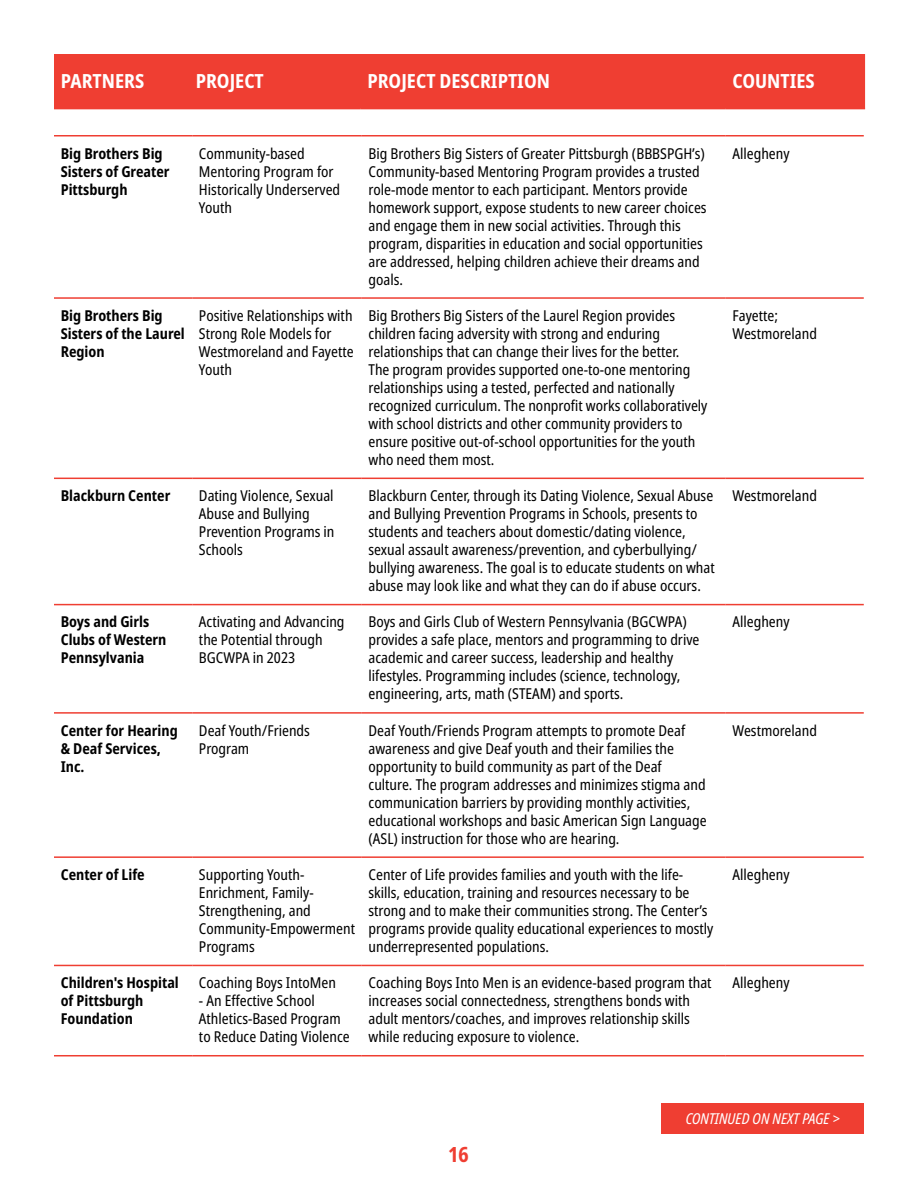
<style>
.page{position:relative;width:918px;height:1188px;background:#fff}
.page>*{position:absolute;margin:0;border:0;box-sizing:border-box;transform-origin:0 0}
.t1{font:700 21px "Noto Sans Condensed";color:#ef3e32}
.t2{font:700 19.5px "Noto Sans Condensed";color:#fff}
.t3{font:15px/18px "Noto Sans Condensed";color:#000}
.t4{font:700 15px/18px "Noto Sans Condensed";color:#000}
.t5{font:italic 15px "Noto Sans Condensed";color:#fff}
</style>
<div class="page">
<hr style="left:54px;top:135px;width:138px;height:1px;background:#ef3e32">
<hr style="left:192px;top:135px;width:170px;height:1px;background:#ef3e32">
<hr style="left:362px;top:135px;width:364px;height:1px;background:#ef3e32">
<hr style="left:54px;top:297px;width:138px;height:2px;background:#ef3e32">
<hr style="left:192px;top:297px;width:170px;height:2px;background:#ef3e32">
<hr style="left:362px;top:297px;width:364px;height:2px;background:#ef3e32">
<hr style="left:54px;top:478px;width:138px;height:1px;background:#ef3e32">
<hr style="left:192px;top:478px;width:170px;height:1px;background:#ef3e32">
<hr style="left:362px;top:478px;width:364px;height:1px;background:#ef3e32">
<hr style="left:54px;top:604px;width:138px;height:1px;background:#ef3e32">
<hr style="left:192px;top:604px;width:170px;height:1px;background:#ef3e32">
<hr style="left:362px;top:604px;width:364px;height:1px;background:#ef3e32">
<hr style="left:54px;top:712px;width:138px;height:2px;background:#ef3e32">
<hr style="left:192px;top:712px;width:170px;height:2px;background:#ef3e32">
<hr style="left:362px;top:712px;width:364px;height:2px;background:#ef3e32">
<hr style="left:54px;top:856px;width:138px;height:2px;background:#ef3e32">
<hr style="left:192px;top:856px;width:170px;height:2px;background:#ef3e32">
<hr style="left:362px;top:856px;width:364px;height:2px;background:#ef3e32">
<hr style="left:54px;top:965px;width:138px;height:1px;background:#ef3e32">
<hr style="left:192px;top:965px;width:170px;height:1px;background:#ef3e32">
<hr style="left:362px;top:965px;width:364px;height:1px;background:#ef3e32">
<hr style="left:54px;top:1055px;width:138px;height:1px;background:#ef3e32">
<hr style="left:192px;top:1055px;width:170px;height:1px;background:#ef3e32">
<hr style="left:362px;top:1055px;width:364px;height:1px;background:#ef3e32">
<hr style="left:726px;top:135px;width:138px;height:1px;background:#ef3e32">
<hr style="left:726px;top:297px;width:138px;height:2px;background:#ef3e32">
<hr style="left:726px;top:478px;width:138px;height:1px;background:#ef3e32">
<hr style="left:726px;top:604px;width:138px;height:1px;background:#ef3e32">
<hr style="left:726px;top:712px;width:138px;height:2px;background:#ef3e32">
<hr style="left:726px;top:856px;width:138px;height:2px;background:#ef3e32">
<hr style="left:726px;top:965px;width:138px;height:1px;background:#ef3e32">
<hr style="left:726px;top:1055px;width:138px;height:1px;background:#ef3e32">
<div style="left:662px;top:1104px;width:202px;height:30px;background:#ef3e32"></div>
<div style="left:54px;top:54px;width:811px;height:54px;background:#ef3e32"></div>
<hr style="left:54px;top:108px;width:135px;height:1px;background:#ef3e32">
<hr style="left:189px;top:108px;width:172px;height:1px;background:#ef3e32">
<hr style="left:361px;top:108px;width:365px;height:1px;background:#ef3e32">
<hr style="left:726px;top:108px;width:139px;height:1px;background:#ef3e32">
<h2 class="t2" style="left:61px;top:67px;width:85px">PARTNERS</h2>
<h2 class="t2" style="left:196px;top:67px;width:70px">PROJECT</h2>
<h2 class="t2" style="left:367px;top:67px;width:184px">PROJECT DESCRIPTION</h2>
<h2 class="t2" style="left:733px;top:67px;width:84px">COUNTIES</h2>
<p class="t4" style="left:61px;top:144px;width:110px">Big Brothers Big<br>Sisters of Greater<br>Pittsburgh</p>
<p class="t3" style="left:199px;top:145px;width:143px">Community-based<br>Mentoring Program for<br>Historically Underserved<br>Youth</p>
<p class="t3" style="left:369px;top:145px;width:340px">Big Brothers Big Sisters of Greater Pittsburgh (BBBSPGH’s)<br>Community-based Mentoring Program provides a trusted role-mode mentor to each participant. Mentors provide homework support, expose students to new career choices and engage them in new social activities. Through this program, disparities in education and social opportunities are addressed, helping children achieve their dreams and goals.</p>
<p class="t3" style="left:733px;top:145px;width:59px">Allegheny</p>
<p class="t4" style="left:61px;top:307px;width:126px">Big Brothers Big<br>Sisters of the Laurel<br>Region</p>
<p class="t3" style="left:199px;top:307px;width:156px">Positive Relationships with<br>Strong Role Models for<br>Westmoreland and Fayette<br>Youth</p>
<p class="t3" style="left:369px;top:307px;width:340px">Big Brothers Big Sisters of the Laurel Region provides children facing adversity with strong and enduring relationships that can change their lives for the better.<br>The program provides supported one-to-one mentoring relationships using a tested, perfected and nationally recognized curriculum. The nonprofit works collaboratively with school districts and other community providers to ensure positive out-of-school opportunities for the youth who need them most.</p>
<p class="t3" style="left:733px;top:307px;width:86px">Fayette;<br>Westmoreland</p>
<p class="t4" style="left:61px;top:487px;width:111px">Blackburn Center</p>
<p class="t3" style="left:199px;top:487px;width:137px">Dating Violence, Sexual<br>Abuse and Bullying<br>Prevention Programs in<br>Schools</p>
<p class="t3" style="left:369px;top:487px;width:348px">Blackburn Center, through its Dating Violence, Sexual Abuse and Bullying Prevention Programs in Schools, presents to students and teachers about domestic/dating violence, sexual assault awareness/prevention, and cyberbullying/ bullying awareness. The goal is to educate students on what abuse may look like and what they can do if abuse occurs.</p>
<p class="t3" style="left:733px;top:487px;width:86px">Westmoreland</p>
<p class="t4" style="left:61px;top:613px;width:107px">Boys and Girls<br>Clubs of Western<br>Pennsylvania</p>
<p class="t3" style="left:199px;top:613px;width:147px">Activating and Advancing the Potential through<br>BGCWPA in 2023</p>
<p class="t3" style="left:369px;top:613px;width:332px">Boys and Girls Club of Western Pennsylvania (BGCWPA) provides a safe place, mentors and programming to drive academic and career success, leadership and healthy lifestyles. Programming includes (science, technology, engineering, arts, math (STEAM) and sports.</p>
<p class="t3" style="left:733px;top:613px;width:59px">Allegheny</p>
<p class="t4" style="left:61px;top:721px;width:119px">Center for Hearing &amp; Deaf Services,<br>Inc.</p>
<p class="t3" style="left:199px;top:722px;width:112px">Deaf Youth/Friends<br>Program</p>
<p class="t3" style="left:369px;top:722px;width:340px">Deaf Youth/Friends Program attempts to promote Deaf awareness and give Deaf youth and their families the opportunity to build community as part of the Deaf culture. The program addresses and minimizes stigma and communication barriers by providing monthly activities, educational workshops and basic American Sign Language (ASL) instruction for those who are hearing.</p>
<p class="t3" style="left:733px;top:722px;width:86px">Westmoreland</p>
<p class="t4" style="left:61px;top:866px;width:85px">Center of Life</p>
<p class="t3" style="left:199px;top:866px;width:158px">Supporting Youth-<br>Enrichment, Family-<br>Strengthening, and<br>Community-Empowerment<br>Programs</p>
<p class="t3" style="left:369px;top:866px;width:346px">Center of Life provides families and youth with the life&shy;skills, education, training and resources necessary to be strong and to make their communities strong. The Center’s programs provide quality educational experiences to mostly underrepresented populations.</p>
<p class="t3" style="left:733px;top:866px;width:59px">Allegheny</p>
<p class="t4" style="left:61px;top:974px;width:120px">Children's Hospital of Pittsburgh<br>Foundation</p>
<p class="t3" style="left:199px;top:974px;width:138px">Coaching Boys IntoMen</p>
<p class="t3" style="left:369px;top:974px;width:345px">Coaching Boys Into Men is an evidence-based program that increases social connectedness, strengthens bonds with adult mentors/coaches, and improves relationship skills while reducing exposure to violence.</p>
<p class="t3" style="left:733px;top:974px;width:59px">Allegheny</p>
<p class="t3" style="left:199px;top:992px;width:152px">- An Effective School<br>Athletics-Based Program to Reduce Dating Violence</p>
<h1 class="t1" style="left:449px;top:1140px;width:22px">16</h1>
<p class="t5" style="left:686px;top:1108px;width:156px">CONTINUED ON NEXT PAGE &gt;</p>
</div>
